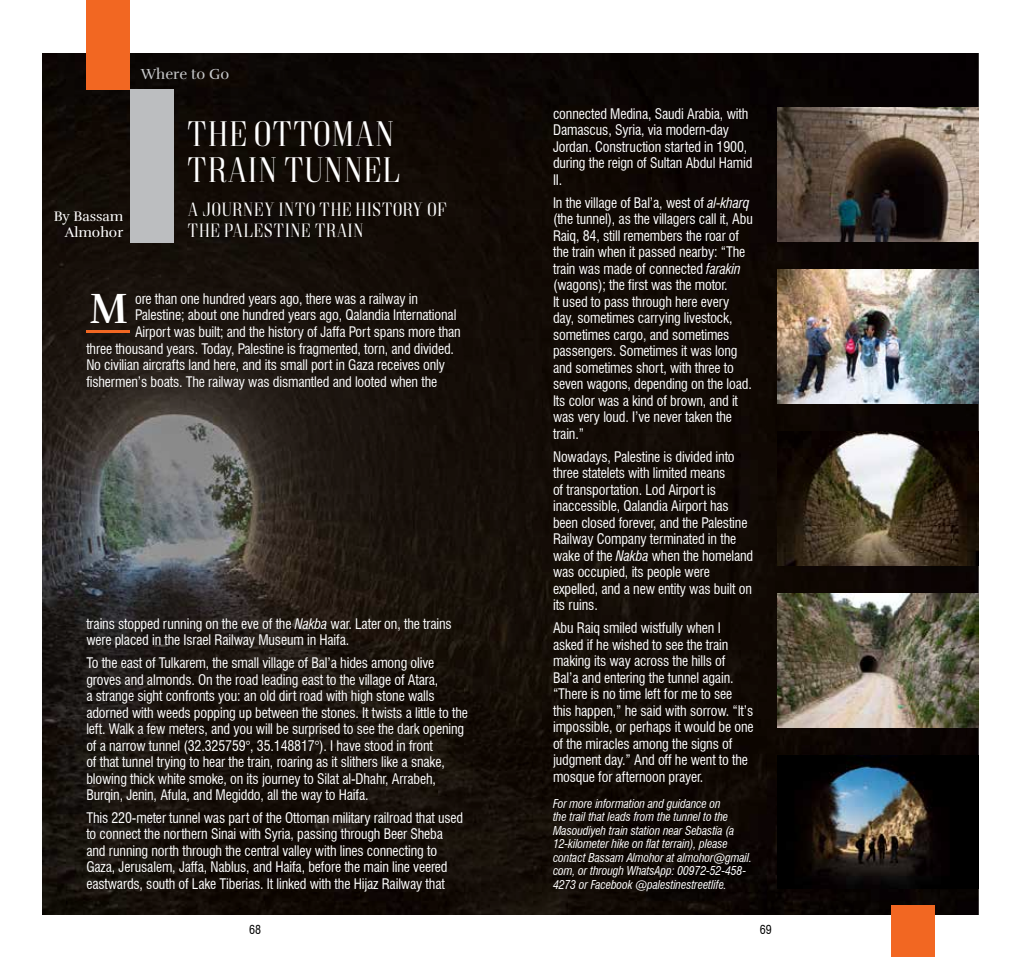
<style>
.page{position:relative;width:1021px;height:957px;background:#fff}
.page>*{position:absolute;margin:0;border:0;box-sizing:border-box;transform-origin:0 0}
.t1{font:700 43.5px "Rufina";color:#fff;scale:.96 1}
.t2{font:36px/36px "Goldoni";letter-spacing:-.025em;color:#fff;scale:.96 1}
.t3{font:19.5px/21px "Goldoni";letter-spacing:-.01em;color:#fff;scale:.96 1}
.t4{font:15px "Rufina";color:#c7c8ca}
.t5{font:condensed 14.25px/16.5px "Swiss 721 BT";letter-spacing:-.01em;color:#fff}
.t6{font:14.25px/16.5px "Rufina";color:#fff;text-align:right}
.t7{font:italic condensed 12px/13.5px "Swiss 721 BT";letter-spacing:-.01em;color:#fff}
.t8{font:condensed 12px "Swiss 721 BT";color:#000}
.s1{font-style:italic}
</style>
<div class="page">
<img style="left:43px;top:53px;width:935px;height:861px">
<div style="left:86px;top:0;width:44px;height:89px;background:#f26722"></div>
<hr style="left:86px;top:330px;width:44px;height:3px;background:#f26722">
<div style="left:130px;top:89px;width:44px;height:153px;background:#bcbec0"></div>
<hr style="left:677px;top:863px;width:75px;height:1px;background:#000">
<svg style="left:553px;top:876px;width:19px;height:1px"></svg>
<div style="left:890px;top:906px;width:44px;height:51px;background:#f26722"></div>
<img style="left:777px;top:431px;width:201px;height:134px">
<img style="left:777px;top:270px;width:201px;height:134px">
<img style="left:777px;top:755px;width:201px;height:134px">
<img style="left:777px;top:593px;width:201px;height:134px">
<img style="left:777px;top:108px;width:201px;height:134px">
<p class="t6" style="left:54px;top:208px;width:71px">By Bassam<br>Almohor</p>
<p class="t4" style="left:141px;top:65px;width:90px">Where to Go</p>
<h2 class="t2" style="left:188px;top:115px;width:226px">THE OTTOMAN<br>TRAIN TUNNEL</h2>
<h3 class="t3" style="left:188px;top:198px;width:272px">A JOURNEY INTO THE HISTORY OF<br>THE PALESTINE TRAIN</h3>
<h1 class="t1" style="left:89px;top:281px;width:42px">M</h1>
<p class="t5" style="left:135px;top:290px;width:284px">ore than one hundred years ago, there was a railway in</p>
<p class="t5" style="left:135px;top:307px;width:323px">Palestine; about one hundred years ago, Qalandia International</p>
<p class="t5" style="left:135px;top:323px;width:327px">Airport was built; and the history of Jaffa Port spans more than</p>
<p class="t5" style="left:86px;top:340px;width:369px">three thousand years. Today, Palestine is fragmented, torn, and divided.</p>
<p class="t5" style="left:86px;top:356px;width:360px">No civilian aircrafts land here, and its small port in Gaza receives only</p>
<p class="t5" style="left:86px;top:373px;width:352px">fishermen’s boats. The railway was dismantled and looted when the</p>
<p class="t5" style="left:86px;top:615px;width:367px">trains stopped running on the eve of the <span class="s1">Nakba</span> war. Later on, the trains were placed in the Israel Railway Museum in Haifa.</p>
<p class="t5" style="left:86px;top:654px;width:383px">To the east of Tulkarem, the small village of Bal’a hides among olive groves and almonds. On the road leading east to the village of Atara,<br>a strange sight confronts you: an old dirt road with high stone walls adorned with weeds popping up between the stones. It twists a little to the left. Walk a few meters, and you will be surprised to see the dark opening of a narrow tunnel (32.325759°, 35.148817°). I have stood in front<br>of that tunnel trying to hear the train, roaring as it slithers like a snake, blowing thick white smoke, on its journey to Silat al-Dhahr, Arrabeh, Burqin, Jenin, Afula, and Megiddo, all the way to Haifa.</p>
<p class="t5" style="left:86px;top:809px;width:378px">This 220-meter tunnel was part of the Ottoman military railroad that used to connect the northern Sinai with Syria, passing through Beer Sheba and running north through the central valley with lines connecting to Gaza, Jerusalem, Jaffa, Nablus, and Haifa, before the main line veered eastwards, south of Lake Tiberias. It linked with the Hijaz Railway that</p>
<p class="t5" style="left:553px;top:105px;width:201px">connected Medina, Saudi Arabia, with<br>Damascus, Syria, via modern-day<br>Jordan. Construction started in 1900, during the reign of Sultan Abdul Hamid<br>II.</p>
<p class="t5" style="left:553px;top:194px;width:201px">In the village of Bal’a, west of <span class="s1">al-kharq </span>(the tunnel), as the villagers call it, Abu Raiq, 84, still remembers the roar of the train when it passed nearby: “The train was made of connected <span class="s1">farakin </span>(wagons); the first was the motor.<br>It used to pass through here every day, sometimes carrying livestock, sometimes cargo, and sometimes passengers. Sometimes it was long and sometimes short, with three to seven wagons, depending on the load.<br>Its color was a kind of brown, and it was very loud. I’ve never taken the train.”</p>
<p class="t5" style="left:553px;top:448px;width:202px">Nowadays, Palestine is divided into three statelets with limited means<br>of transportation. Lod Airport is inaccessible, Qalandia Airport has been closed forever, and the Palestine<br>Railway Company terminated in the wake of the <span class="s1">Nakba</span> when the homeland was occupied, its people were expelled, and a new entity was built on its ruins.</p>
<p class="t5" style="left:553px;top:620px;width:202px">Abu Raiq smiled wistfully when I asked if he wished to see the train making its way across the hills of Bal’a and entering the tunnel again. “There is no time left for me to see this happen,” he said with sorrow. “It’s impossible, or perhaps it would be one of the miracles among the signs of judgment day.” And off he went to the mosque for afternoon prayer.</p>
<p class="t7" style="left:553px;top:797px;width:200px">For more information and guidance on<br>the trail that leads from the tunnel to the Masoudiyeh train station near Sebastia (a 12-kilometer hike on flat terrain), please contact Bassam Almohor at almohor@gmail. com, or through WhatsApp: 00972-52-458- 4273 or Facebook @palestinestreetlife.</p>
<p class="t8" style="left:249px;top:922px;width:13px">68</p>
<p class="t8" style="left:759px;top:922px;width:13px">69</p>
</div>
